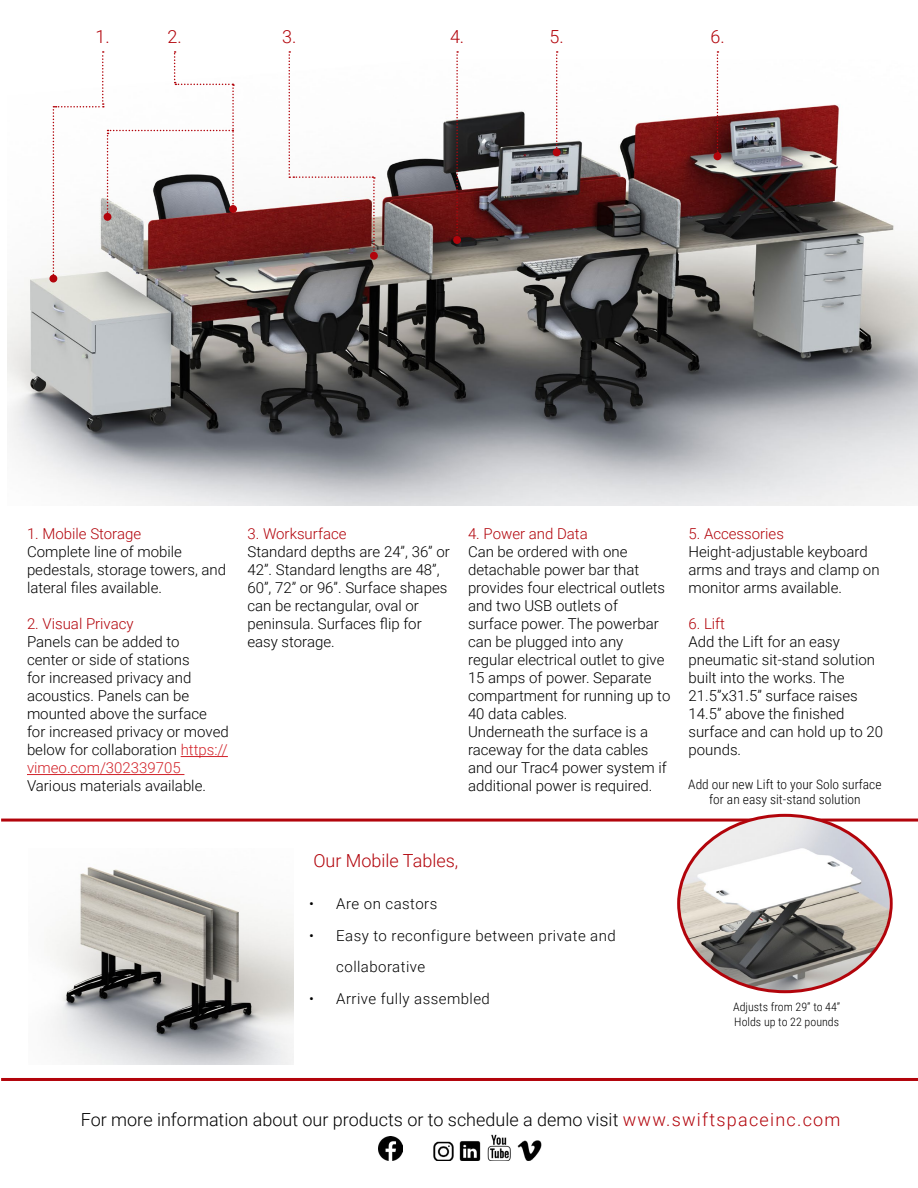
<style>
.page{position:relative;width:918px;height:1188px;background:#fff}
.page>*{position:absolute;margin:0;border:0;box-sizing:border-box;transform-origin:0 0}
.t1{font:300 18px "Roboto";color:#000}
.t2{font:300 18px "Roboto";color:#b2040b}
.t3{font:300 15px/18px "Roboto";color:#000}
.t4{font:300 15px/31.5px "Roboto";letter-spacing:.03em;color:#000}
.t5{font:300 15px "Roboto";color:#b2040b}
.t6{font:300 13.05px/15px "Roboto Condensed";color:#000;text-align:center}
.t7{font:300 11.7px/15px "Roboto Condensed";color:#000}
.s1{color:#d2232a}
.s2{color:#b2040b}
</style>
<div class="page">
<hr style="left:1px;top:1078px;width:917px;height:3px;background:#b2040b">
<img style="left:7px;top:60px;width:911px;height:445px">
<div style="left:229px;top:205px;width:8px;height:8px;border:2px solid #b2040b;border-radius:50%"></div>
<div style="left:370px;top:252px;width:8px;height:8px;border:2px solid #b2040b;border-radius:50%"></div>
<div style="left:50px;top:275px;width:7px;height:7px;background:#b2040b;border-radius:50%"></div>
<div style="left:49px;top:275px;width:8px;height:8px;border:2px solid #b2040b;border-radius:50%"></div>
<svg style="left:556px;top:51px;width:2px;height:97px"></svg>
<svg style="left:454px;top:51px;width:6px;height:190px"></svg>
<div style="left:453px;top:236px;width:8px;height:8px;border:2px solid #b2040b;border-radius:50%"></div>
<div style="left:554px;top:149px;width:6px;height:7px;background:#b2040b;border-radius:50%"></div>
<div style="left:553px;top:148px;width:8px;height:8px;border:2px solid #b2040b;border-radius:50%"></div>
<svg style="left:289px;top:51px;width:88px;height:208px"></svg>
<hr style="left:1px;top:819px;width:917px;height:3px;background:#b2040b">
<svg style="left:53px;top:51px;width:183px;height:228px"></svg>
<div style="left:104px;top:214px;width:7px;height:6px;background:#b2040b;border-radius:50%"></div>
<div style="left:104px;top:213px;width:7px;height:8px;border:2px solid #b2040b;border-radius:50%"></div>
<svg style="left:717px;top:51px;width:1px;height:101px"></svg>
<div style="left:714px;top:153px;width:7px;height:7px;background:#b2040b;border-radius:50%"></div>
<div style="left:714px;top:152px;width:7px;height:8px;border:2px solid #b2040b;border-radius:50%"></div>
<hr style="left:181px;top:756px;width:47px;height:1px;background:#d2232a">
<hr style="left:27px;top:774px;width:157px;height:1px;background:#d2232a">
<img style="left:52px;top:867px;width:241px;height:197px">
<img style="left:459px;top:1141px;width:22px;height:20px">
<img style="left:487px;top:1135px;width:24px;height:26px">
<img style="left:379px;top:1137px;width:24px;height:24px">
<img style="left:517px;top:1140px;width:25px;height:21px">
<img style="left:433px;top:1141px;width:21px;height:20px">
<img style="left:679px;top:815px;width:210px;height:177px">
<p class="t2" style="left:96px;top:24px;width:16px">1.</p>
<p class="t2" style="left:168px;top:24px;width:16px">2.</p>
<p class="t2" style="left:282px;top:24px;width:16px">3.</p>
<p class="t2" style="left:450px;top:24px;width:16px">4.</p>
<p class="t2" style="left:550px;top:24px;width:16px">5.</p>
<p class="t2" style="left:710px;top:24px;width:16px">6.</p>
<p class="t5" style="left:27px;top:524px;width:116px">1. Mobile Storage</p>
<p class="t3" style="left:27px;top:543px;width:201px">Complete line of mobile pedestals, storage towers, and lateral files available.</p>
<p class="t5" style="left:27px;top:614px;width:108px">2. Visual Privacy</p>
<p class="t3" style="left:27px;top:633px;width:203px">Panels can be added to<br>center or side of stations<br>for increased privacy and acoustics. Panels can be mounted above the surface for increased privacy or moved below for collaboration <span class="s1">https:// vimeo.com/302339705</span></p>
<p class="t3" style="left:27px;top:777px;width:181px">Various materials available.</p>
<p class="t5" style="left:248px;top:524px;width:101px">3. Worksurface</p>
<p class="t3" style="left:248px;top:543px;width:204px">Standard depths are 24”, 36” or<br>42”. Standard lengths are 48”,<br>60”, 72” or 96”. Surface shapes can be rectangular, oval or peninsula. Surfaces flip for easy storage.</p>
<p class="t5" style="left:468px;top:524px;width:121px">4. Power and Data</p>
<p class="t3" style="left:468px;top:543px;width:204px">Can be ordered with one detachable power bar that provides four electrical outlets and two USB outlets of surface power. The powerbar can be plugged into any regular electrical outlet to give<br>15 amps of power. Separate compartment for running up to<br>40 data cables.<br>Underneath the surface is a raceway for the data cables and our Trac4 power system if additional power is required.</p>
<p class="t2" style="left:313px;top:848px;width:146px">Our Mobile Tables,</p>
<p class="t4" style="left:309px;top:888px;width:129px">• Are on castors</p>
<p class="t4" style="left:336px;top:919px;width:281px;text-indent:-27px">• Easy to reconfigure between private and collaborative</p>
<p class="t4" style="left:309px;top:982px;width:182px">• Arrive fully assembled</p>
<p class="t5" style="left:689px;top:524px;width:97px">5. Accessories</p>
<p class="t3" style="left:689px;top:543px;width:193px">Height-adjustable keyboard arms and trays and clamp on monitor arms available.</p>
<p class="t5" style="left:689px;top:614px;width:38px">6. Lift</p>
<p class="t3" style="left:689px;top:633px;width:196px">Add the Lift for an easy pneumatic sit-stand solution built into the works. The<br>21.5”x31.5” surface raises<br>14.5” above the finished surface and can hold up to 20 pounds.</p>
<p class="t6" style="left:688px;top:776px;width:195px">Add our new Lift to your Solo surface for an easy sit-stand solution</p>
<p class="t7" style="left:733px;top:999px;width:109px">Adjusts from 29” to 44”<br>Holds up to 22 pounds</p>
<p class="t1" style="left:81px;top:1107px;width:761px">For more information about our products or to schedule a demo visit <span class="s2">www.swiftspaceinc.com</span></p>
</div>
